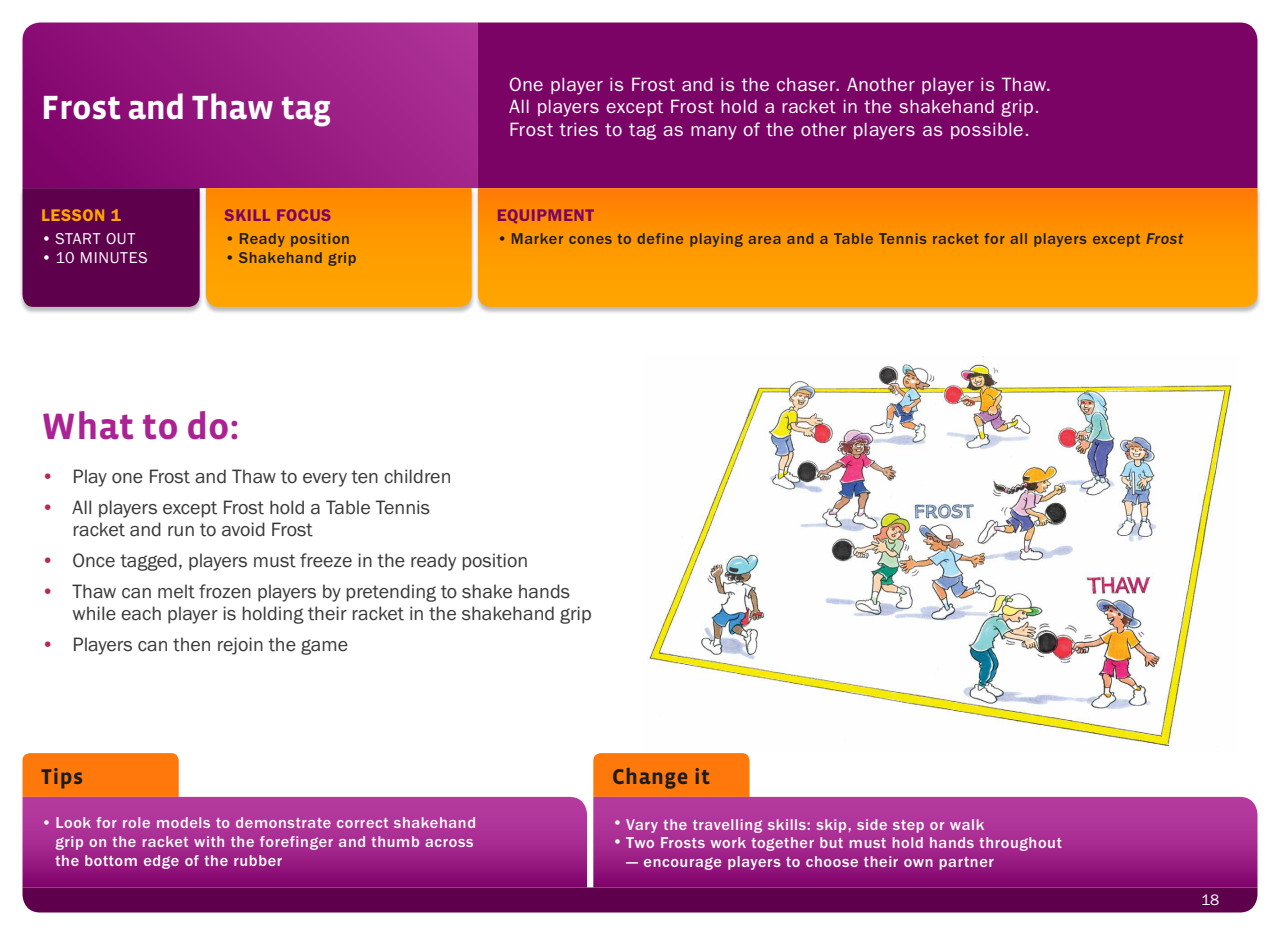
<style>
.page{position:relative;width:1280px;height:935px;background:#fff}
.page>*{position:absolute;margin:0;border:0;box-sizing:border-box;transform-origin:0 0}
.What_to_do_-_H3{font:700 37.5px "Vista Sans";color:#aa2293}
.Lesson_Title_-_H2{font:700 34.38px "Vista Sans";letter-spacing:-.01em;color:#fff}
.Tip___Change_It_-_H3{font:700 21.88px "Vista Sans";letter-spacing:.025em;color:#1b1c20}
.t1{font:20px/22.5px "Franklin Gothic Itc T";color:#39373a}
.Lesson_description{font:19.38px/22.5px "Franklin Gothic";letter-spacing:.02em;color:#fff}
.Text_box_title_Bold{font:600 17.5px "Franklin Gothic Itc T";letter-spacing:.03em;color:#7b0366}
.Text_box_title_Bold-2{font:600 17.5px "Franklin Gothic Itc T";letter-spacing:.03em;color:#ffa400}
.t2{font:500 16.25px/18.8px "Franklin Gothic Itc T";letter-spacing:.04em;color:#fff}
.t3{font:500 16.25px "Franklin Gothic Itc T";letter-spacing:.04em;color:#1b1c20}
.t4{font:16.25px "Franklin Gothic Itc T";letter-spacing:.04em;color:#fff}
.t5{font:15.62px "Franklin Gothic Itc T";color:#fff}
.s1{font-style:italic}
.s2{color:#b8275b}
</style>
<div class="page">
<div style="left:22px;top:888px;width:1236px;height:24px;background:#5e004c"></div>
<svg style="left:22px;top:22px;width:456px;height:166px;background:#961b81"></svg>
<div style="left:478px;top:22px;width:779px;height:166px;background:#7b0366"></div>
<div style="left:19px;top:188px;width:185px;height:127px;background:#1b1c20;opacity:.3"></div>
<div style="left:23px;top:188px;width:177px;height:119px;background:#5e004c"></div>
<div style="left:203px;top:188px;width:273px;height:127px;background:#1b1c20;opacity:.3"></div>
<svg style="left:206px;top:188px;width:266px;height:119px;background:#fe9901"></svg>
<div style="left:475px;top:188px;width:787px;height:127px;background:#1b1c20;opacity:.3"></div>
<svg style="left:478px;top:188px;width:780px;height:119px;background:#fe9401"></svg>
<img style="left:648px;top:363px;width:586px;height:384px">
<div style="left:22px;top:753px;width:157px;height:44px;background:#ff780b"></div>
<svg style="left:22px;top:797px;width:565px;height:91px;background:#a2268c"></svg>
<div style="left:593px;top:753px;width:157px;height:44px;background:#ff780b"></div>
<svg style="left:593px;top:797px;width:665px;height:91px;background:#a2278c"></svg>
<h2 class="Lesson_Title_-_H2" style="left:41px;top:90px;width:292px">Frost and Thaw tag</h2>
<h3 class="Text_box_title_Bold-2" style="left:41px;top:205px;width:81px">LESSON 1</h3>
<p class="t4" style="left:41px;top:229px;width:96px">• START OUT</p>
<p class="t4" style="left:41px;top:248px;width:108px">• 10 MINUTES</p>
<h3 class="Text_box_title_Bold" style="left:225px;top:205px;width:108px">SKILL FOCUS</h3>
<p class="t3" style="left:225px;top:229px;width:127px">• Ready position</p>
<p class="t3" style="left:225px;top:248px;width:134px">• Shakehand grip</p>
<p class="Lesson_description" style="left:509px;top:72px;width:544px">One player is Frost and is the chaser. Another player is Thaw.<br>All players except Frost hold a racket in the shakehand grip.<br>Frost tries to tag as many of the other players as possible.</p>
<h3 class="Text_box_title_Bold" style="left:497px;top:205px;width:99px">EQUIPMENT</h3>
<p class="t3" style="left:497px;top:229px;width:688px">• Marker cones to define playing area and a Table Tennis racket for all players except <span class="s1">Frost</span></p>
<h3 class="What_to_do_-_H3" style="left:41px;top:407px;width:200px">What to do:</h3>
<p class="t1" style="left:41px;top:465px;width:412px"><span class="s2">•</span> Play one Frost and Thaw to every ten children</p>
<p class="t1" style="left:73px;top:496px;width:359px;text-indent:-31px"><span class="s2">•</span> All players except Frost hold a Table Tennis racket and run to avoid Frost</p>
<p class="t1" style="left:41px;top:549px;width:489px"><span class="s2">•</span> Once tagged, players must freeze in the ready position</p>
<p class="t1" style="left:73px;top:579px;width:521px;text-indent:-31px"><span class="s2">•</span> Thaw can melt frozen players by pretending to shake hands while each player is holding their racket in the shakehand grip</p>
<p class="t1" style="left:41px;top:632px;width:308px"><span class="s2">•</span> Players can then rejoin the game</p>
<h3 class="Tip___Change_It_-_H3" style="left:41px;top:765px;width:43px">Tips</h3>
<p class="t2" style="left:55px;top:813px;width:422px;text-indent:-14px">• Look for role models to demonstrate correct shakehand grip on the racket with the forefinger and thumb across the bottom edge of the rubber</p>
<h3 class="Tip___Change_It_-_H3" style="left:612px;top:765px;width:99px">Change it</h3>
<p class="t2" style="left:612px;top:815px;width:374px">• Vary the travelling skills: skip, side step or walk</p>
<p class="t2" style="left:612px;top:833px;width:451px">• Two Frosts work together but must hold hands throughout</p>
<p class="t2" style="left:626px;top:852px;width:369px">— encourage players to choose their own partner</p>
<p class="t5" style="left:1201px;top:891px;width:20px">18</p>
</div>
